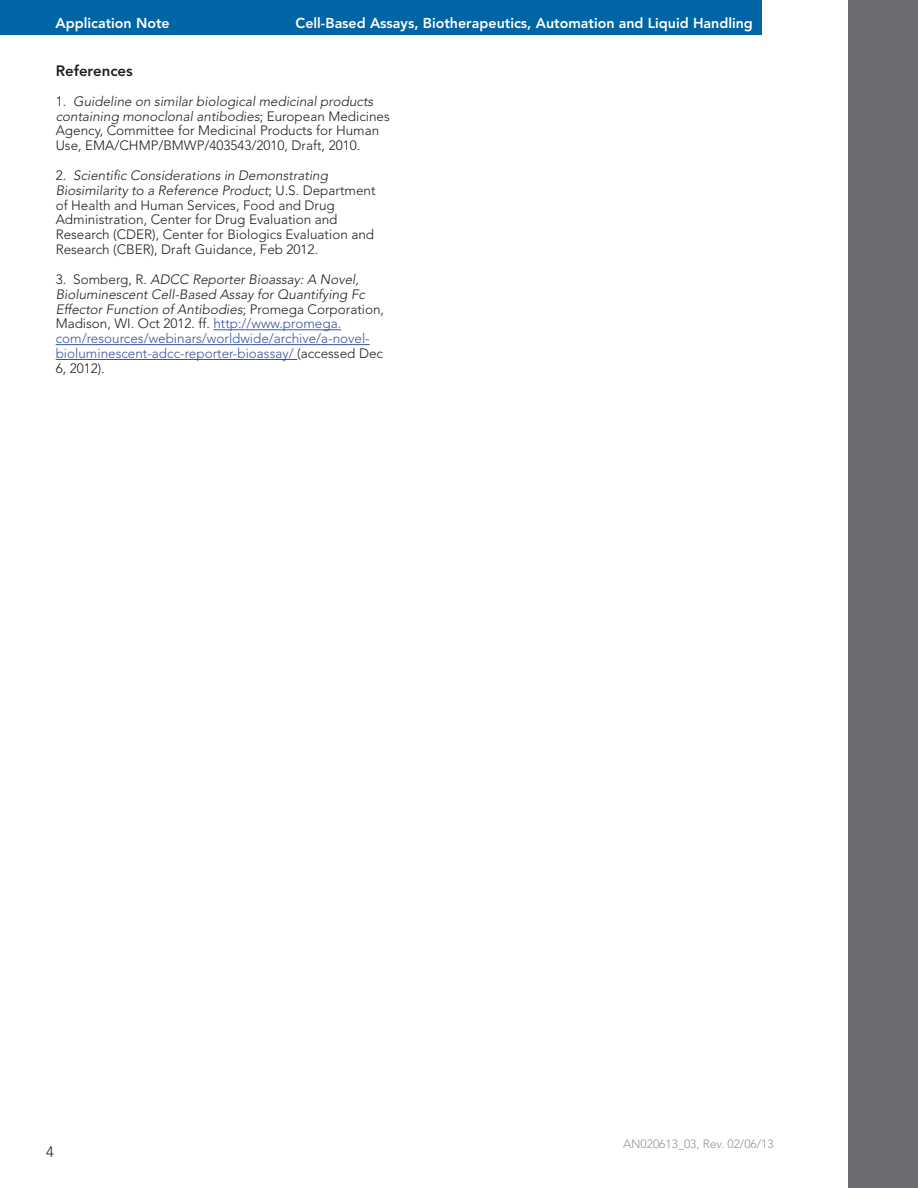
<style>
.page{position:relative;width:918px;height:1188px;background:#fff}
.page>*{position:absolute;margin:0;border:0;box-sizing:border-box;transform-origin:0 0}
.t1{font:800 15px "Avenir LT Std";color:#231f20}
.t2{font:300 15px "Avenir LT Std";color:#231f20}
.t3{font:800 14.25px "Avenir LT Std";color:#fff}
.t4{font:300 13.5px/14.9px "Avenir LT Std";color:#231f20}
.t5{font:300 13.5px/14.9px "Avenir LT Std";color:#3853a3}
.t6{font:300 12px "Avenir LT Std";color:#939598}
.s1{font-style:italic}
.s2{color:#231f20}
.s3{font-style:italic;color:#231f20}
</style>
<div class="page">
<div style="left:848px;top:0;width:70px;height:1188px;background:#6c6d70"></div>
<div style="left:0;top:0;width:762px;height:34px;background:#0065a4"></div>
<hr style="left:213px;top:329px;width:128px;height:1px;background:#3853a3">
<hr style="left:56px;top:344px;width:314px;height:1px;background:#3853a3">
<hr style="left:56px;top:359px;width:241px;height:1px;background:#3853a3">
<p class="t3" style="left:56px;top:15px;width:116px">Application Note</p>
<p class="t3" style="left:296px;top:15px;width:459px">Cell-Based Assays, Biotherapeutics, Automation and Liquid Handling</p>
<p class="t1" style="left:56px;top:62px;width:79px">References</p>
<p class="t4" style="left:56px;top:94px;width:336px">1. <span class="s1">Guideline on similar biological medicinal products containing monoclonal antibodies</span>; European Medicines Agency, Committee for Medicinal Products for Human Use, EMA/CHMP/BMWP/403543/2010, Draft, 2010.</p>
<p class="t4" style="left:56px;top:168px;width:321px">2. <span class="s1">Scientific Considerations in Demonstrating Biosimilarity to a Reference Product</span>; U.S. Department of Health and Human Services, Food and Drug Administration, Center for Drug Evaluation and Research (CDER), Center for Biologics Evaluation and Research (CBER), Draft Guidance, Feb 2012.</p>
<p class="t5" style="left:56px;top:272px;width:330px"><span class="s2">3. Somberg, R.</span> <span class="s3">ADCC Reporter Bioassay: A Novel, Bioluminescent Cell-Based Assay for Quantifying Fc Effector Function of Antibodies</span><span class="s2">; Promega Corporation, Madison, WI. Oct 2012. ff.</span> http://www.promega. com/resources/webinars/worldwide/archive/a-novel&shy;bioluminescent-adcc-reporter-bioassay/ <span class="s2">(accessed Dec 6, 2012).</span></p>
<p class="t2" style="left:46px;top:1143px;width:9px">4</p>
<p class="t6" style="left:623px;top:1137px;width:152px">AN020613_03, Rev. 02/06/13</p>
</div>
